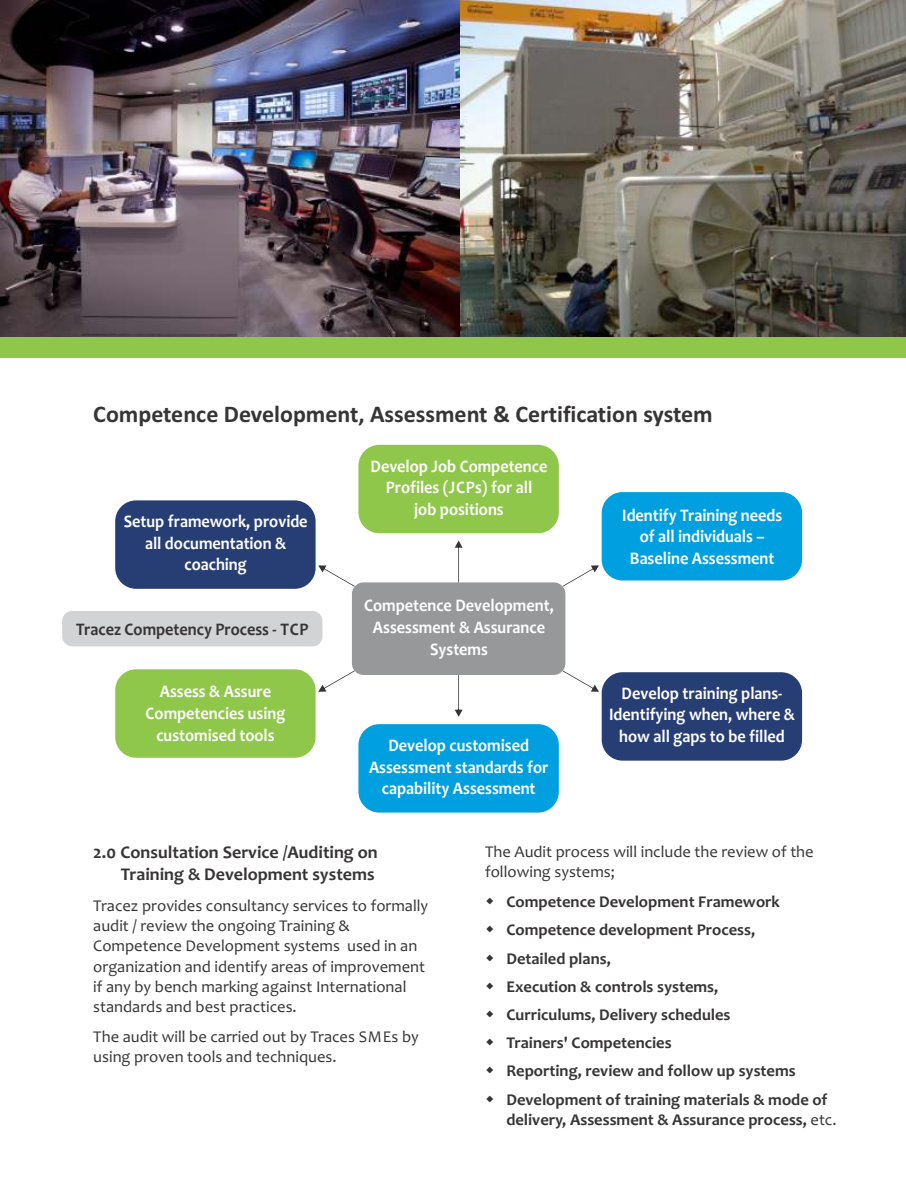
<style>
.page{position:relative;width:906px;height:1195px;background:#fff}
.page>*{position:absolute;margin:0;border:0;box-sizing:border-box;transform-origin:0 0}
.t1{font:700 24px "Calibri";color:#373435}
.t2{font:700 18px/21.9px "Candara";color:#373435;text-align:right}
.t3{font:700 17.7px/21.8px "Candara";color:#fefefe;text-align:center;scale:.92 1}
.t4{font:700 17.7px "Candara";color:#373435;scale:.92 1}
.t5{font:16.5px/20.1px "Candara";color:#373435}
.t6{font:700 16.5px/28.2px "Candara";color:#373435}
.s1{font-weight:400}
</style>
<div class="page">
<img style="left:0;top:0;width:906px;height:338px">
<div style="left:0;top:338px;width:906px;height:20px;background:#90c64a"></div>
<div style="left:352px;top:582px;width:213px;height:93px;background:#96989a;border-radius:12px"></div>
<div style="left:358px;top:445px;width:201px;height:88px;background:#8fc74a;border-radius:21px"></div>
<div style="left:358px;top:724px;width:201px;height:88px;background:#00a0e0;border-radius:21px"></div>
<div style="left:601px;top:492px;width:201px;height:88px;background:#00a0e0;border-radius:21px"></div>
<div style="left:115px;top:500px;width:200px;height:89px;background:#273e74;border-radius:21px"></div>
<div style="left:115px;top:669px;width:200px;height:89px;background:#8fc74a;border-radius:21px"></div>
<div style="left:601px;top:672px;width:201px;height:89px;background:#273e74;border-radius:21px"></div>
<div style="left:62px;top:611px;width:260px;height:35px;background:#d2d3d5;border-radius:10px"></div>
<svg style="left:455px;top:540px;width:7px;height:42px"></svg>
<svg style="left:455px;top:675px;width:7px;height:42px"></svg>
<svg style="left:318px;top:670px;width:37px;height:22px"></svg>
<svg style="left:562px;top:670px;width:37px;height:22px"></svg>
<svg style="left:318px;top:565px;width:37px;height:22px"></svg>
<svg style="left:562px;top:565px;width:37px;height:22px"></svg>
<h1 class="t1" style="left:93px;top:404px;width:621px">Competence Development, Assessment &amp; Certification system</h1>
<p class="t3" style="left:370px;top:457px;width:194px">Develop Job Competence<br>Profiles (JCPs) for all<br>job positions</p>
<p class="t3" style="left:124px;top:512px;width:201px">Setup framework, provide all documentation &amp; coaching</p>
<p class="t3" style="left:622px;top:506px;width:175px">Identify Training needs of all individuals –<br>Baseline Assessment</p>
<p class="t4" style="left:76px;top:622px;width:254px">Tracez Competency Process - TCP</p>
<p class="t3" style="left:146px;top:682px;width:153px">Assess &amp; Assure<br>Competencies using customised tools</p>
<p class="t3" style="left:364px;top:596px;width:207px">Competence Development,<br>Assessment &amp; Assurance<br>Systems</p>
<p class="t3" style="left:369px;top:736px;width:197px">Develop customised<br>Assessment standards for capability Assessment</p>
<p class="t3" style="left:609px;top:684px;width:204px">Develop training plans-<br>Identifying when, where &amp; how all gaps to be filled</p>
<p class="t2" style="left:93px;top:843px;width:286px">2.0 Consultation Service /Auditing on<br>Training &amp; Development systems</p>
<p class="t5" style="left:93px;top:897px;width:336px">Tracez provides consultancy services to formally audit / review the ongoing Training &amp; Competence Development systems used in an organization and identify areas of improvement if any by bench marking against International standards and best practices.</p>
<p class="t5" style="left:93px;top:1028px;width:327px">The audit will be carried out by Traces SMEs by using proven tools and techniques.</p>
<p class="t5" style="left:485px;top:843px;width:330px">The Audit process will include the review of the following systems;</p>
<p class="t6" style="left:506px;top:889px;width:323px">Competence Development Framework<br>Competence development Process,<br>Detailed plans,<br>Execution &amp; controls systems,<br>Curriculums, Delivery schedules<br>Trainers' Competencies<br>Reporting, review and follow up systems<br>Development of training materials &amp; mode of</p>
<p class="t6" style="left:506px;top:1107px;width:332px">delivery, Assessment &amp; Assurance process, <span class="s1">etc.</span></p>
</div>
